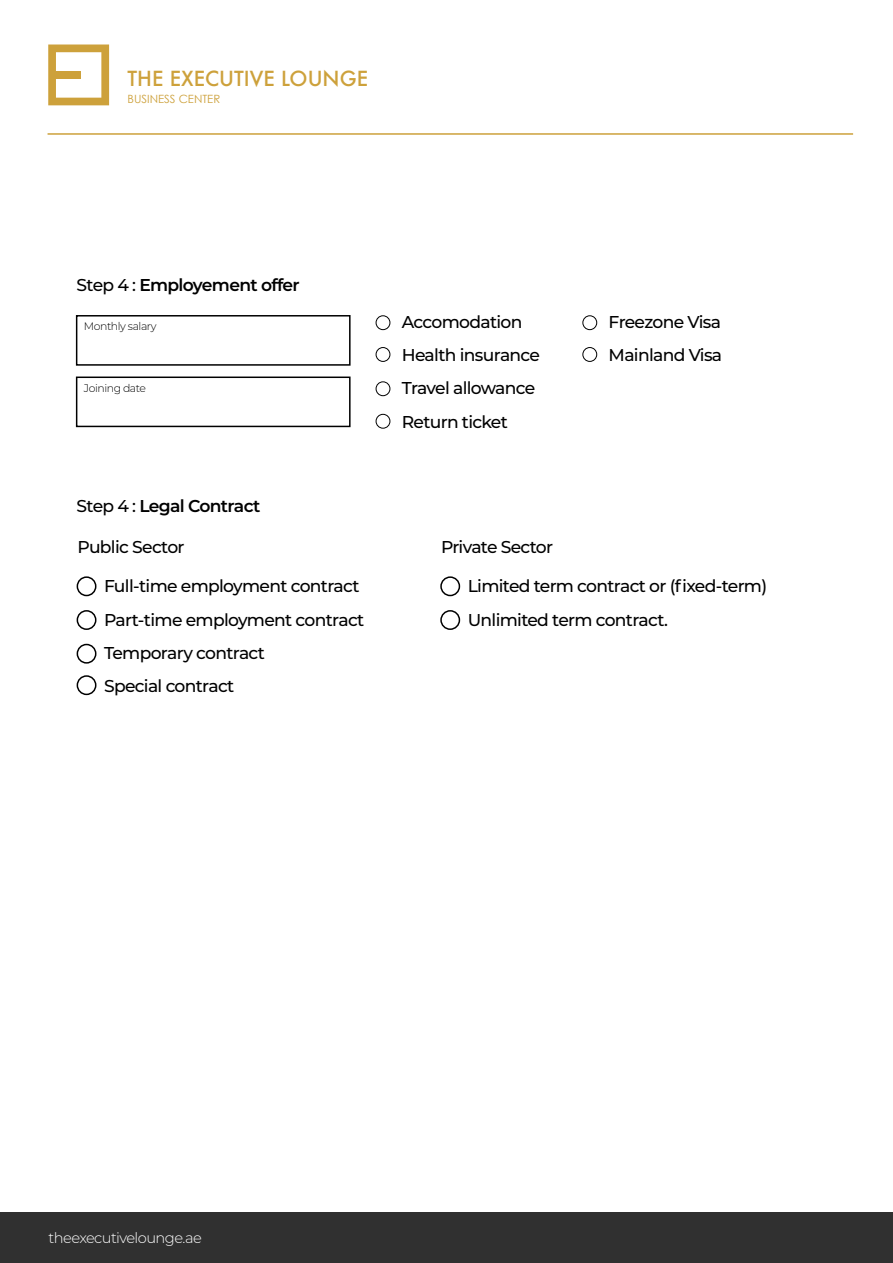
<style>
.page{position:relative;width:893px;height:1263px;background:#fff}
.page>*{position:absolute;margin:0;border:0;box-sizing:border-box;transform-origin:0 0}
.t1{font:500 20.25px "Futura";color:#cda13b}
.t2{font:500 17.1px/33.3px "Montserrat";letter-spacing:-.04em;color:#000}
.t3{font:600 17.1px "Montserrat";letter-spacing:-.04em;color:#000}
.t4{font:300 14.7px "Montserrat";letter-spacing:-.04em;color:#fff}
.t5{font:11.4px "Century Gothic";color:#cda13b}
.t6{font:300 10.95px "Montserrat";letter-spacing:-.04em;color:#000}
.s1{font-weight:500}
</style>
<div class="page">
<svg style="left:48px;top:45px;width:61px;height:60px"></svg>
<div style="left:53px;top:71px;width:28px;height:8px;background:#cda13b"></div>
<hr style="left:48px;top:133px;width:805px;height:2px;background:#cda13b">
<div style="left:0;top:1212px;width:893px;height:51px;background:#303030"></div>
<div style="left:376px;top:315px;width:14px;height:15px;border:1px solid #000;border-radius:50%"></div>
<div style="left:376px;top:347px;width:14px;height:15px;border:1px solid #000;border-radius:50%"></div>
<div style="left:376px;top:381px;width:14px;height:15px;border:1px solid #000;border-radius:50%"></div>
<div style="left:376px;top:414px;width:14px;height:15px;border:1px solid #000;border-radius:50%"></div>
<div style="left:582px;top:315px;width:15px;height:15px;border:1px solid #000;border-radius:50%"></div>
<div style="left:582px;top:347px;width:15px;height:15px;border:1px solid #000;border-radius:50%"></div>
<div style="left:76px;top:315px;width:275px;height:51px;border:2px solid #000"></div>
<div style="left:76px;top:376px;width:275px;height:51px;border:2px solid #000"></div>
<div style="left:77px;top:576px;width:19px;height:20px;border:2px solid #000;border-radius:50%"></div>
<div style="left:77px;top:610px;width:19px;height:20px;border:2px solid #000;border-radius:50%"></div>
<div style="left:77px;top:644px;width:19px;height:20px;border:2px solid #000;border-radius:50%"></div>
<div style="left:77px;top:675px;width:19px;height:20px;border:2px solid #000;border-radius:50%"></div>
<div style="left:440px;top:576px;width:20px;height:20px;border:2px solid #000;border-radius:50%"></div>
<div style="left:440px;top:610px;width:20px;height:20px;border:2px solid #000;border-radius:50%"></div>
<p class="t1" style="left:128px;top:65px;width:242px">THE EXECUTIVE LOUNGE</p>
<p class="t5" style="left:128px;top:92px;width:94px">BUSINESS CENTER</p>
<p class="t3" style="left:77px;top:273px;width:225px"><span class="s1">Step 4 :</span> Employement offer</p>
<p class="t6" style="left:84px;top:319px;width:74px">Monthly salary</p>
<p class="t6" style="left:84px;top:381px;width:64px">Joining date</p>
<p class="t3" style="left:77px;top:494px;width:185px"><span class="s1">Step 4 :</span> Legal Contract</p>
<p class="t2" style="left:77px;top:530px;width:109px">Public Sector</p>
<p class="t2" style="left:104px;top:569px;width:262px">Full-time employment contract<br>Part-time employment contract<br>Temporary contract<br>Special contract</p>
<p class="t2" style="left:402px;top:304px;width:140px">Accomodation<br>Health insurance<br>Travel allowance<br>Return ticket</p>
<p class="t2" style="left:441px;top:530px;width:114px">Private Sector</p>
<p class="t2" style="left:609px;top:304px;width:115px">Freezone Visa<br>Mainland Visa</p>
<p class="t2" style="left:468px;top:569px;width:301px">Limited term contract or (fixed-term)<br>Unlimited term contract.</p>
<p class="t4" style="left:49px;top:1228px;width:155px">theexecutivelounge.ae</p>
</div>
